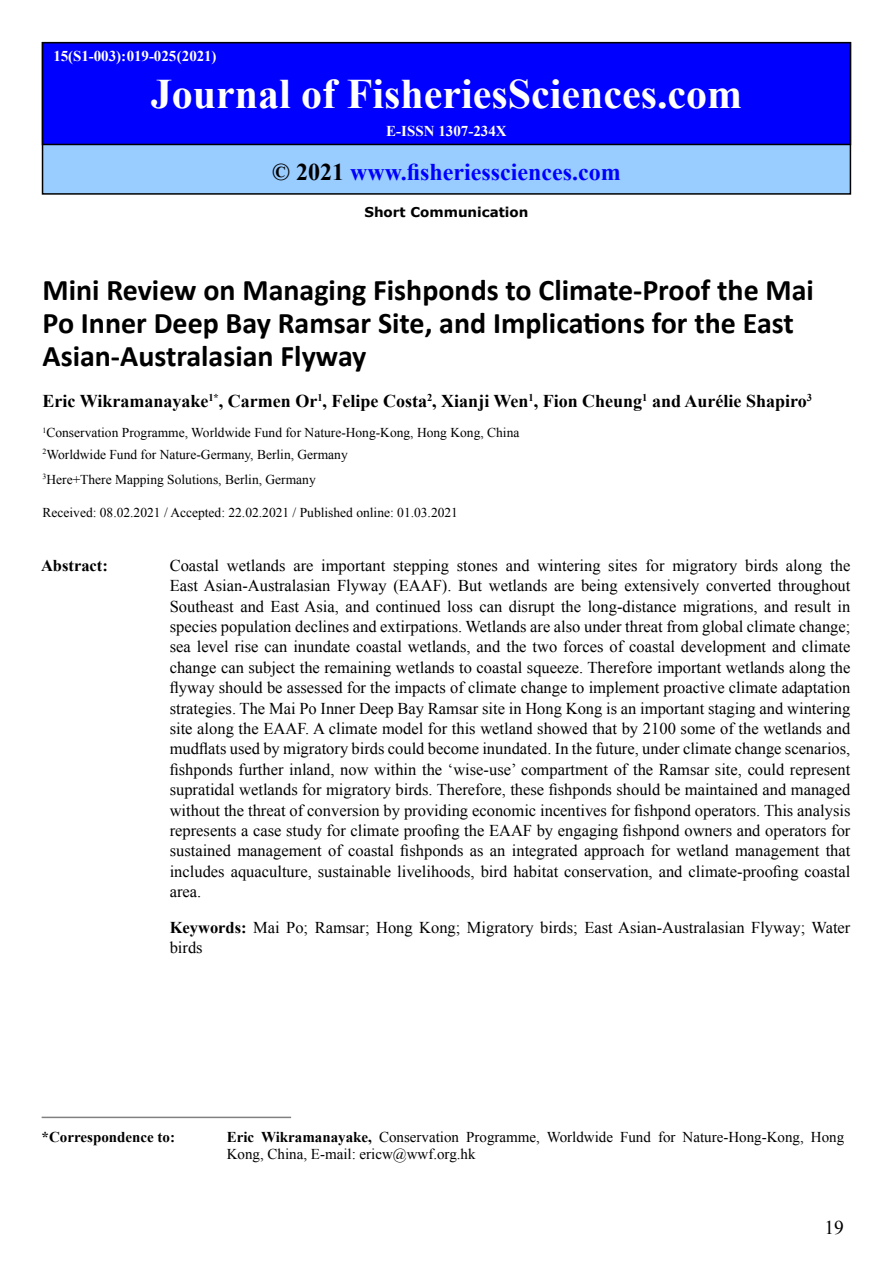
<style>
.page{position:relative;width:893px;height:1263px;background:#fff}
.page>*{position:absolute;margin:0;border:0;box-sizing:border-box;transform-origin:0 0}
.t1{font:700 42px "Times New Roman";color:#fff}
.t2{font:700 30px/33px "Calibri";color:#000}
.t3{font:700 24px "Times New Roman";color:#00f}
.t4{font:19.5px "Times New Roman";color:#000}
.t5{font:700 18px "Times New Roman";color:#000}
.t6{font:16.5px/20.4px "Times New Roman";color:#000;text-align:justify}
.t7{font:700 16.5px "Times New Roman";color:#000}
.t8{font:15px/16.5px "Times New Roman";color:#000}
.t9{font:700 15px "Times New Roman";letter-spacing:-.005em;color:#fff}
.t10{font:700 15px "Times New Roman";color:#000}
.t11{font:13.5px/21.8px "Times New Roman";color:#000}
.t12{font:700 13.5px "Verdana";color:#000}
.s1{color:#000}
.s2{font-weight:700}
</style>
<div class="page">
<hr style="left:42px;top:1117px;width:249px;height:1px;background:#000101">
<div style="left:43px;top:43px;width:807px;height:151px;background:#9cf"></div>
<div style="left:42px;top:42px;width:809px;height:153px;border:2px solid #000"></div>
<div style="left:43px;top:43px;width:807px;height:101px;background:#00f"></div>
<div style="left:42px;top:42px;width:809px;height:103px;border:2px solid #000"></div>
<p class="t9" style="left:53px;top:46px;width:165px">15(S1-003): 019-025 (2021)</p>
<h1 class="t1" style="left:151px;top:65px;width:593px">Journal of FisheriesSciences.com</h1>
<p class="t9" style="left:386px;top:121px;width:122px">E-ISSN 1307-234X</p>
<h3 class="t3" style="left:272px;top:155px;width:350px"><span class="s1">© 2021</span> www.fisheriessciences.com</h3>
<p class="t12" style="left:364px;top:203px;width:166px">Short Communication</p>
<h2 class="t2" style="left:43px;top:273px;width:773px">Mini Review on Managing Fishponds to Climate-Proof the Mai<br>Po Inner Deep Bay Ramsar Site, and Implications for the East<br>Asian-Australasian Flyway</h2>
<p class="t5" style="left:43px;top:389px;width:771px">Eric Wikramanayake<sup>1*</sup>, Carmen Or<sup>1</sup>, Felipe Costa<sup>2</sup>, Xianji Wen<sup>1</sup>, Fion Cheung<sup>1</sup> and Aurélie Shapiro<sup>3</sup></p>
<p class="t11" style="left:43px;top:422px;width:478px"><sup>1</sup>Conservation Programme, Worldwide Fund for Nature-Hong-Kong, Hong Kong, China<br><sup>2</sup>Worldwide Fund for Nature-Germany, Berlin, Germany</p>
<p class="t11" style="left:43px;top:468px;width:275px"><sup>3</sup>Here+There Mapping Solutions, Berlin, Germany</p>
<p class="t11" style="left:43px;top:501px;width:417px">Received: 08.02.2021 / Accepted: 22.02.2021 / Published online: 01.03.2021</p>
<p class="t7" style="left:41px;top:554px;width:68px">Abstract:</p>
<p class="t6" style="left:170px;top:555px;width:682px">Coastal wetlands are important stepping stones and wintering sites for migratory birds along the East Asian-Australasian Flyway (EAAF). But wetlands are being extensively converted throughout Southeast and East Asia, and continued loss can disrupt the long-distance migrations, and result in species population declines and extirpations. Wetlands are also under threat from global climate change; sea level rise can inundate coastal wetlands, and the two forces of coastal development and climate change can subject the remaining wetlands to coastal squeeze. Therefore important wetlands along the flyway should be assessed for the impacts of climate change to implement proactive climate adaptation strategies. The Mai Po Inner Deep Bay Ramsar site in Hong Kong is an important staging and wintering site along the EAAF. A climate model for this wetland showed that by 2100 some of the wetlands and mudflats used by migratory birds could become inundated. In the future, under climate change scenarios, fishponds further inland, now within the ‘wise-use’ compartment of the Ramsar site, could represent supratidal wetlands for migratory birds. Therefore, these fishponds should be maintained and managed without the threat of conversion by providing economic incentives for fishpond operators. This analysis represents a case study for climate proofing the EAAF by engaging fishpond owners and operators for sustained management of coastal fishponds as an integrated approach for wetland management that includes aquaculture, sustainable livelihoods, bird habitat conservation, and climate-proofing coastal area.</p>
<p class="t6" style="left:170px;top:917px;width:682px"><span class="s2">Keywords:</span> Mai Po; Ramsar; Hong Kong; Migratory birds; East Asian-Australasian Flyway; Water birds</p>
<p class="t10" style="left:42px;top:1126px;width:135px">*Correspondence to:</p>
<p class="t8" style="left:227px;top:1129px;width:619px"><span class="s2">Eric Wikramanayake,</span> Conservation Programme, Worldwide Fund for Nature-Hong-Kong, Hong<br>Kong, China, E-mail: ericw@wwf.org.hk</p>
<p class="t4" style="left:824px;top:1214px;width:21px">19</p>
</div>
